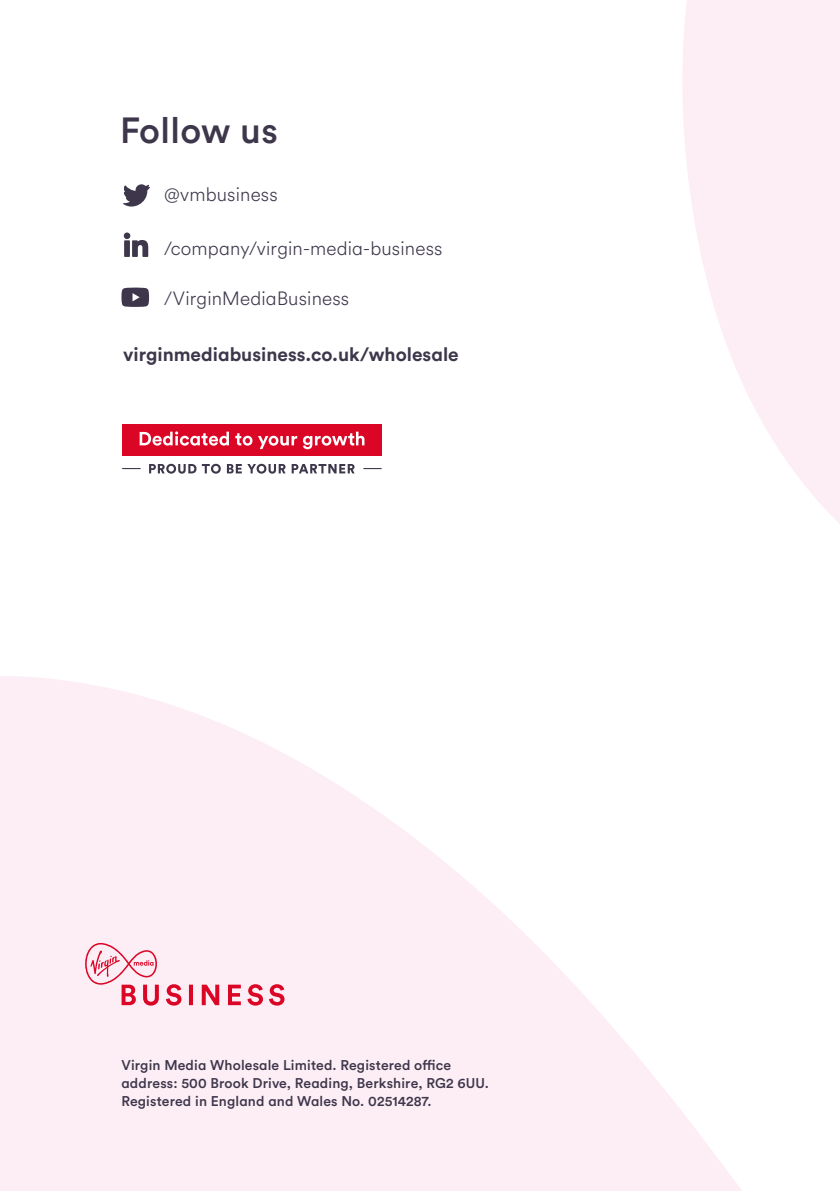
<style>
.page{position:relative;width:840px;height:1191px;background:#fff}
.page>*{position:absolute;margin:0;border:0;box-sizing:border-box;transform-origin:0 0}
.t1{font:500 36px "VM Circular Natter";letter-spacing:.01em;color:#3e374b}
.t2{font:300 19px "VM Circular Whisper";letter-spacing:.01em;color:#3e374b}
.t3{font:700 19px "VM Circular Shout";color:#3e374b}
.t4{font:500 14px/18px "VM Circular Natter";letter-spacing:.01em;color:#3e374b}
</style>
<div class="page">
<svg style="left:0;top:676px;width:742px;height:515px;fill:#fdeef6"></svg>
<svg style="left:123px;top:184px;width:27px;height:22px"></svg>
<svg style="left:121px;top:287px;width:28px;height:20px"></svg>
<svg style="left:124px;top:232px;width:24px;height:25px"></svg>
<svg style="left:85px;top:943px;width:199px;height:62px;background:#f7c9d5"></svg>
<svg style="left:682px;top:0;width:157px;height:523px;fill:#fdeef6"></svg>
<svg style="left:149px;top:464px;width:47px;height:9px"></svg>
<svg style="left:202px;top:464px;width:19px;height:9px"></svg>
<svg style="left:227px;top:464px;width:58px;height:9px"></svg>
<svg style="left:291px;top:464px;width:63px;height:9px"></svg>
<svg style="left:122px;top:468px;width:19px;height:1px"></svg>
<svg style="left:363px;top:468px;width:18px;height:1px"></svg>
<div style="left:122px;top:424px;width:259px;height:32px;background:#db0626"></div>
<svg style="left:139px;top:431px;width:90px;height:14px"></svg>
<svg style="left:235px;top:433px;width:17px;height:12px"></svg>
<svg style="left:258px;top:436px;width:39px;height:13px"></svg>
<svg style="left:303px;top:431px;width:61px;height:18px"></svg>
<h1 class="t1" style="left:120px;top:106px;width:159px">Follow us</h1>
<h2 class="t2" style="left:164px;top:182px;width:115px">@vmbusiness</h2>
<h2 class="t2" style="left:164px;top:236px;width:279px">/company/virgin-media-business</h2>
<h2 class="t2" style="left:164px;top:286px;width:186px">/VirginMediaBusiness</h2>
<h2 class="t3" style="left:123px;top:341px;width:337px">virginmediabusiness.co.uk/wholesale</h2>
<p class="t4" style="left:121px;top:1055px;width:368px">Virgin Media Wholesale Limited. Registered office address: 500 Brook Drive, Reading, Berkshire, RG2 6UU.<br>Registered in England and Wales No. 02514287.</p>
</div>
